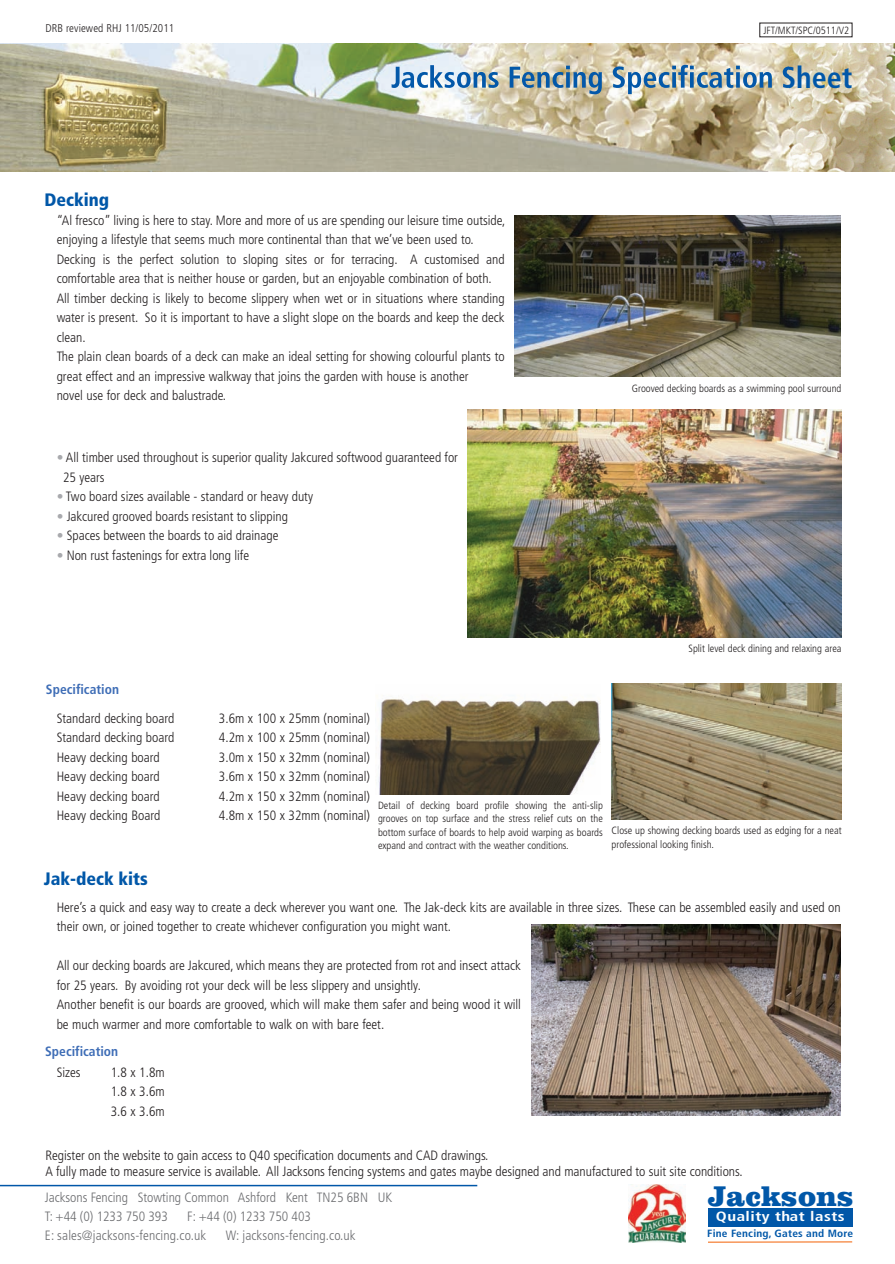
<style>
.page{position:relative;width:895px;height:1264px;background:#fff}
.page>*{position:absolute;margin:0;border:0;box-sizing:border-box;transform-origin:0 0}
.t1{font:900 29.25px "Clarendon BT";letter-spacing:.01em;color:#0157a8}
.t2{font:900 condensed 18px "Frutiger";color:#0157a8}
.t3{font:300 condensed 13.5px/19.5px "Frutiger";color:#231f20}
.t4{font:300 condensed 13.5px/18.8px "Frutiger";color:#6c6d70}
.t5{font:700 condensed 13.5px "Frutiger";color:#3e6db6}
.t6{font:700 condensed 13.5px "Frutiger";letter-spacing:.03em;color:#fff;scale:1.25 1}
.t7{font:300 condensed 11.25px "Frutiger";letter-spacing:.01em;color:#231f20}
.t8{font:300 condensed 10.5px/13.5px "Frutiger";color:#231f20}
.t9{font:700 condensed 10.5px "Frutiger";letter-spacing:.02em;color:#0157a8;scale:1.08 1}
.s1{color:#a8a9ad}
</style>
<div class="page">
<hr style="left:707px;top:1241px;width:145px;height:2px;background:#f47321">
<div style="left:708px;top:1209px;width:144px;height:18px;background:#0157a8"></div>
<img style="left:628px;top:1184px;width:57px;height:59px">
<hr style="left:0;top:1185px;width:477px;height:1px;background:#0157a8">
<img style="left:378px;top:697px;width:222px;height:98px">
<img style="left:514px;top:215px;width:326px;height:162px">
<img style="left:611px;top:683px;width:230px;height:136px">
<img style="left:531px;top:925px;width:309px;height:190px">
<img style="left:467px;top:410px;width:374px;height:228px">
<img style="left:788px;top:44px;width:106px;height:127px">
<img style="left:0;top:44px;width:788px;height:128px">
<img style="left:391px;top:65px;width:210px;height:29px">
<p class="t7" style="left:45px;top:24px;width:130px">DRB reviewed RHJ 11/05/2011</p>
<p class="t8" style="left:763px;top:24px;width:87px">JFT/MKT/SPC/0511/V2</p>
<h2 class="t2" style="left:44px;top:193px;width:66px">Decking</h2>
<p class="t3" style="left:57px;top:212px;width:450px">“Al fresco” living is here to stay. More and more of us are spending our leisure time outside, enjoying a lifestyle that seems much more continental than that we’ve been used to.<br>Decking is the perfect solution to sloping sites or for terracing. A customised and comfortable area that is neither house or garden, but an enjoyable combination of both.<br>All timber decking is likely to become slippery when wet or in situations where standing water is present. So it is important to have a slight slope on the boards and keep the deck clean.<br>The plain clean boards of a deck can make an ideal setting for showing colourful plants to great effect and an impressive walkway that joins the garden with house is another<br>novel use for deck and balustrade.</p>
<p class="t3" style="left:63px;top:449px;width:396px;text-indent:-6px"><span class="s1">•</span> All timber used throughout is superior quality Jakcured softwood guaranteed for<br>25 years</p>
<p class="t3" style="left:57px;top:488px;width:258px"><span class="s1">•</span> Two board sizes available - standard or heavy duty</p>
<p class="t3" style="left:57px;top:507px;width:233px"><span class="s1">•</span> Jakcured grooved boards resistant to slipping</p>
<p class="t3" style="left:57px;top:527px;width:223px"><span class="s1">•</span> Spaces between the boards to aid drainage</p>
<p class="t3" style="left:57px;top:546px;width:194px"><span class="s1">•</span> Non rust fastenings for extra long life</p>
<p class="t8" style="left:631px;top:382px;width:211px">Grooved decking boards as a swimming pool surround</p>
<p class="t8" style="left:688px;top:642px;width:154px">Split level deck dining and relaxing area</p>
<p class="t5" style="left:46px;top:684px;width:74px">Specification</p>
<p class="t3" style="left:57px;top:709px;width:119px">Standard decking board</p>
<p class="t3" style="left:219px;top:709px;width:153px">3.6m x 100 x 25mm (nominal)</p>
<p class="t3" style="left:57px;top:729px;width:119px">Standard decking board</p>
<p class="t3" style="left:219px;top:729px;width:153px">4.2m x 100 x 25mm (nominal)</p>
<p class="t3" style="left:57px;top:748px;width:104px">Heavy decking board</p>
<p class="t3" style="left:219px;top:748px;width:153px">3.0m x 150 x 32mm (nominal)</p>
<p class="t3" style="left:57px;top:768px;width:104px">Heavy decking board</p>
<p class="t3" style="left:219px;top:768px;width:153px">3.6m x 150 x 32mm (nominal)</p>
<p class="t3" style="left:57px;top:787px;width:104px">Heavy decking board</p>
<p class="t3" style="left:219px;top:787px;width:153px">4.2m x 150 x 32mm (nominal)</p>
<p class="t3" style="left:57px;top:807px;width:105px">Heavy decking Board</p>
<p class="t3" style="left:219px;top:807px;width:153px">4.8m x 150 x 32mm (nominal)</p>
<h2 class="t2" style="left:44px;top:871px;width:105px">Jak-deck kits</h2>
<p class="t8" style="left:378px;top:799px;width:226px;text-align:justify">Detail of decking board profile showing the anti-slip grooves on top surface and the stress relief cuts on the bottom surface of boards to help avoid warping as boards expand and contract with the weather conditions.</p>
<p class="t8" style="left:611px;top:825px;width:231px">Close up showing decking boards used as edging for a neat professional looking finish.</p>
<p class="t3" style="left:57px;top:898px;width:785px">Here’s a quick and easy way to create a deck wherever you want one. The Jak-deck kits are available in three sizes. These can be assembled easily and used on their own, or joined together to create whichever configuration you might want.</p>
<p class="t3" style="left:57px;top:957px;width:466px">All our decking boards are Jakcured, which means they are protected from rot and insect attack for 25 years. By avoiding rot your deck will be less slippery and unsightly.<br>Another benefit is our boards are grooved, which will make them safer and being wood it will be much warmer and more comfortable to walk on with bare feet.</p>
<p class="t5" style="left:45px;top:1046px;width:74px">Specification</p>
<p class="t3" style="left:57px;top:1063px;width:25px">Sizes</p>
<p class="t3" style="left:111px;top:1063px;width:55px;text-align:justify">1.8 x 1.8m 1.8 x 3.6m 3.6 x 3.6m</p>
<p class="t3" style="left:45px;top:1148px;width:698px;line-height:16.2px">Register on the website to gain access to Q40 specification documents and CAD drawings.<br>A fully made to measure service is available. All Jacksons fencing systems and gates maybe designed and manufactured to suit site conditions.</p>
<p class="t4" style="left:45px;top:1189px;width:349px">Jacksons Fencing Stowting Common Ashford Kent TN25 6BN UK<br>T: +44 (0) 1233 750 393</p>
<p class="t4" style="left:45px;top:1208px;width:267px;text-indent:142px">F: +44 (0) 1233 750 403<br>E: sales@jacksons-fencing.co.uk</p>
<p class="t4" style="left:226px;top:1227px;width:131px">W: jacksons-fencing.co.uk</p>
<h1 class="t1" style="left:707px;top:1186px;width:147px">Jacksons</h1>
<p class="t9" style="left:707px;top:1229px;width:137px">Fine Fencing, Gates and More</p>
<p class="t6" style="left:715px;top:1211px;width:104px">Quality that lasts</p>
</div>
